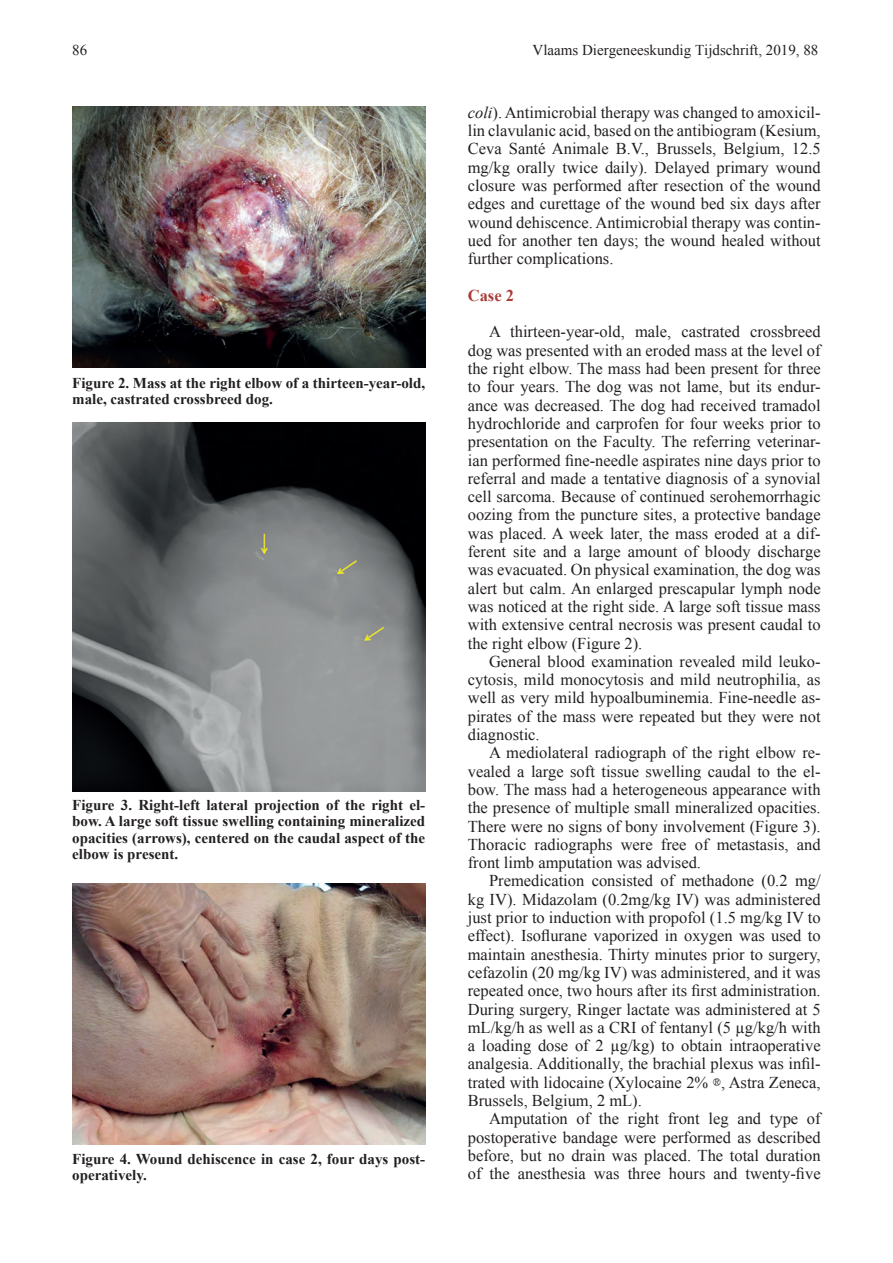
<style>
.page{position:relative;width:893px;height:1263px;background:#fff}
.page>*{position:absolute;margin:0;border:0;box-sizing:border-box;transform-origin:0 0}
.t1{font:16.5px/18.3px "Times New Roman";color:#231f20;text-align:justify}
.t2{font:700 16.5px "Times New Roman";color:#aa3c39}
.t3{font:700 15px/16.5px "Times New Roman";color:#231f20}
.t4{font:15px "Times New Roman";color:#231f20}
.s1{font-style:italic}
.s2{font-family:"MS Mincho"}
</style>
<div class="page">
<img style="left:72px;top:106px;width:353px;height:262px">
<img style="left:72px;top:423px;width:353px;height:368px">
<img style="left:72px;top:883px;width:353px;height:262px">
<p class="t4" style="left:72px;top:40px;width:16px">86</p>
<p class="t4" style="left:533px;top:40px;width:287px">Vlaams Diergeneeskundig Tijdschrift, 2019, 88</p>
<p class="t3" style="left:72px;top:374px;width:354px">Figure 2. Mass at the right elbow of a thirteen-year-old, male, castrated crossbreed dog.</p>
<p class="t3" style="left:72px;top:796px;width:354px;text-align:justify">Figure 3. Right-left lateral projection of the right el&shy;bow. A large soft tissue swelling containing mineralized opacities (arrows), centered on the caudal aspect of the elbow is present.</p>
<p class="t3" style="left:72px;top:1150px;width:354px">Figure 4. Wound dehiscence in case 2, four days post&shy;operatively.</p>
<p class="t1" style="left:468px;top:103px;width:354px"><span class="s1">coli</span>). Antimicrobial therapy was changed to amoxicil&shy;lin clavulanic acid, based on the antibiogram (Kesium, Ceva Santé Animale B.V., Brussels, Belgium, 12.5 mg/kg orally twice daily). Delayed primary wound closure was performed after resection of the wound edges and curettage of the wound bed six days after wound dehiscence. Antimicrobial therapy was contin&shy;ued for another ten days; the wound healed without further complications.</p>
<p class="t2" style="left:468px;top:284px;width:48px">Case 2</p>
<p class="t1" style="left:468px;top:322px;width:354px;text-indent:21px">A thirteen-year-old, male, castrated crossbreed dog was presented with an eroded mass at the level of the right elbow. The mass had been present for three to four years. The dog was not lame, but its endur&shy;ance was decreased. The dog had received tramadol hydrochloride and carprofen for four weeks prior to presentation on the Faculty. The referring veterinar&shy;ian performed fine-needle aspirates nine days prior to referral and made a tentative diagnosis of a synovial cell sarcoma. Because of continued serohemorrhagic oozing from the puncture sites, a protective bandage was placed. A week later, the mass eroded at a dif&shy;ferent site and a large amount of bloody discharge was evacuated. On physical examination, the dog was alert but calm. An enlarged prescapular lymph node was noticed at the right side. A large soft tissue mass with extensive central necrosis was present caudal to the right elbow (Figure 2).</p>
<p class="t1" style="left:468px;top:652px;width:354px;text-indent:21px">General blood examination revealed mild leuko&shy;cytosis, mild monocytosis and mild neutrophilia, as well as very mild hypoalbuminemia. Fine-needle as&shy;pirates of the mass were repeated but they were not diagnostic.</p>
<p class="t1" style="left:468px;top:743px;width:354px;text-indent:21px">A mediolateral radiograph of the right elbow re&shy;vealed a large soft tissue swelling caudal to the el&shy;bow. The mass had a heterogeneous appearance with the presence of multiple small mineralized opacities.<br>There were no signs of bony involvement (Figure 3).<br>Thoracic radiographs were free of metastasis, and front limb amputation was advised.</p>
<p class="t1" style="left:468px;top:871px;width:354px;text-indent:21px">Premedication consisted of methadone (0.2 mg/ kg IV). Midazolam (0.2mg/kg IV) was administered just prior to induction with propofol (1.5 mg/kg IV to effect). Isoflurane vaporized in oxygen was used to maintain anesthesia. Thirty minutes prior to surgery, cefazolin (20 mg/kg IV) was administered, and it was repeated once, two hours after its first administration.<br>During surgery, Ringer lactate was administered at 5 mL/kg/h as well as a CRI of fentanyl (5 µg/kg/h with a loading dose of 2 µg/kg) to obtain intraoperative analgesia. Additionally, the brachial plexus was infil&shy;trated with lidocaine (Xylocaine 2% <span class="s2">®</span>, Astra Zeneca, Brussels, Belgium, 2 mL).</p>
<p class="t1" style="left:468px;top:1109px;width:354px;text-indent:21px">Amputation of the right front leg and type of postoperative bandage were performed as described before, but no drain was placed. The total duration of the anesthesia was three hours and twenty-five</p>
</div>
